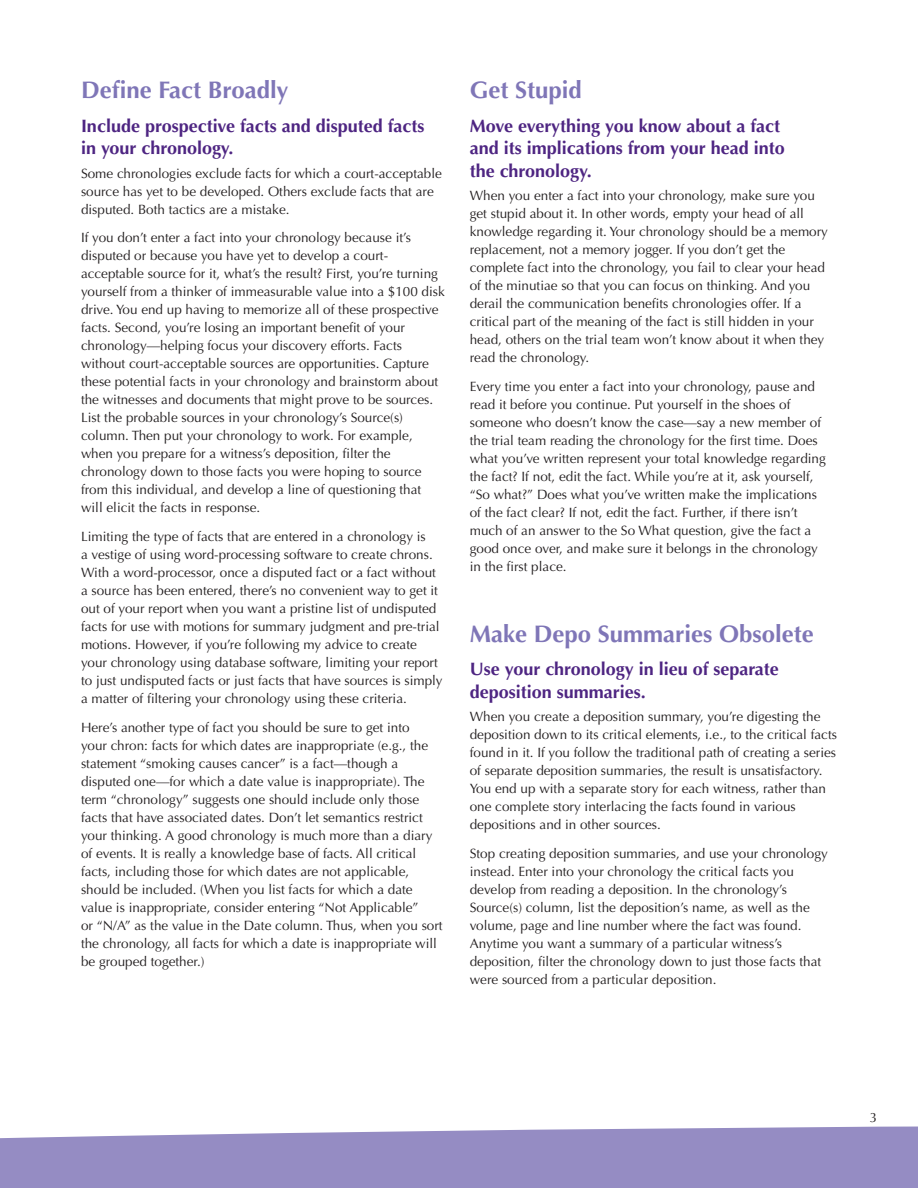
<style>
.page{position:relative;width:918px;height:1188px;background:#fff}
.page>*{position:absolute;margin:0;border:0;box-sizing:border-box;transform-origin:0 0}
.subhead_1{font:700 24px "Optima";color:#7f76b7}
.subhead_3{font:700 18px/22.5px "Optima";color:#4e2582}
.body_copy{font:13.5px/18px "Optima";color:#231f20}
</style>
<div class="page">
<svg style="left:0;top:1126px;width:918px;height:62px;background:#9d95c8"></svg>
<p class="subhead_1" style="left:81px;top:76px;width:209px">Define Fact Broadly</p>
<p class="subhead_3" style="left:81px;top:115px;width:345px">Include prospective facts and disputed facts in your chronology.</p>
<p class="body_copy" style="left:81px;top:164px;width:362px">Some chronologies exclude facts for which a court-acceptable source has yet to be developed. Others exclude facts that are disputed. Both tactics are a mistake.</p>
<p class="body_copy" style="left:81px;top:229px;width:365px">If you don’t enter a fact into your chronology because it’s disputed or because you have yet to develop a court&shy;acceptable source for it, what’s the result? First, you’re turning yourself from a thinker of immeasurable value into a $100 disk drive. You end up having to memorize all of these prospective facts. Second, you’re losing an important benefit of your chronology—helping focus your discovery efforts. Facts without court-acceptable sources are opportunities. Capture these potential facts in your chronology and brainstorm about the witnesses and documents that might prove to be sources.<br>List the probable sources in your chronology’s Source(s) column. Then put your chronology to work. For example, when you prepare for a witness’s deposition, filter the chronology down to those facts you were hoping to source from this individual, and develop a line of questioning that will elicit the facts in response.</p>
<p class="body_copy" style="left:81px;top:528px;width:363px">Limiting the type of facts that are entered in a chronology is<br>a vestige of using word-processing software to create chrons.<br>With a word-processor, once a disputed fact or a fact without a source has been entered, there’s no convenient way to get it out of your report when you want a pristine list of undisputed facts for use with motions for summary judgment and pre-trial motions. However, if you’re following my advice to create your chronology using database software, limiting your report to just undisputed facts or just facts that have sources is simply a matter of filtering your chronology using these criteria.</p>
<p class="body_copy" style="left:81px;top:719px;width:363px">Here’s another type of fact you should be sure to get into<br>your chron: facts for which dates are inappropriate (e.g., the statement “smoking causes cancer” is a fact—though a disputed one—for which a date value is inappropriate). The term “chronology” suggests one should include only those facts that have associated dates. Don’t let semantics restrict your thinking. A good chronology is much more than a diary of events. It is really a knowledge base of facts. All critical facts, including those for which dates are not applicable, should be included. (When you list facts for which a date value is inappropriate, consider entering “Not Applicable”<br>or “N/A” as the value in the Date column. Thus, when you sort the chronology, all facts for which a date is inappropriate will be grouped together.)</p>
<p class="subhead_1" style="left:470px;top:76px;width:114px">Get Stupid</p>
<p class="subhead_3" style="left:470px;top:115px;width:317px">Move everything you know about a fact and its implications from your head into the chronology.</p>
<p class="body_copy" style="left:470px;top:187px;width:360px">When you enter a fact into your chronology, make sure you get stupid about it. In other words, empty your head of all knowledge regarding it. Your chronology should be a memory replacement, not a memory jogger. If you don’t get the complete fact into the chronology, you fail to clear your head of the minutiae so that you can focus on thinking. And you derail the communication benefits chronologies offer. If a critical part of the meaning of the fact is still hidden in your head, others on the trial team won’t know about it when they read the chronology.</p>
<p class="body_copy" style="left:470px;top:378px;width:358px">Every time you enter a fact into your chronology, pause and read it before you continue. Put yourself in the shoes of someone who doesn’t know the case—say a new member of the trial team reading the chronology for the first time. Does what you’ve written represent your total knowledge regarding the fact? If not, edit the fact. While you’re at it, ask yourself, “So what?” Does what you’ve written make the implications of the fact clear? If not, edit the fact. Further, if there isn’t much of an answer to the So What question, give the fact a good once over, and make sure it belongs in the chronology in the first place.</p>
<p class="subhead_1" style="left:470px;top:620px;width:346px">Make Depo Summaries Obsolete</p>
<p class="subhead_3" style="left:470px;top:658px;width:311px">Use your chronology in lieu of separate deposition summaries.</p>
<p class="body_copy" style="left:470px;top:708px;width:369px">When you create a deposition summary, you’re digesting the deposition down to its critical elements, i.e., to the critical facts found in it. If you follow the traditional path of creating a series of separate deposition summaries, the result is unsatisfactory.<br>You end up with a separate story for each witness, rather than one complete story interlacing the facts found in various depositions and in other sources.</p>
<p class="body_copy" style="left:470px;top:844px;width:360px">Stop creating deposition summaries, and use your chronology instead. Enter into your chronology the critical facts you develop from reading a deposition. In the chronology’s Source(s) column, list the deposition’s name, as well as the volume, page and line number where the fact was found.<br>Anytime you want a summary of a particular witness’s deposition, filter the chronology down to just those facts that were sourced from a particular deposition.</p>
</div>
